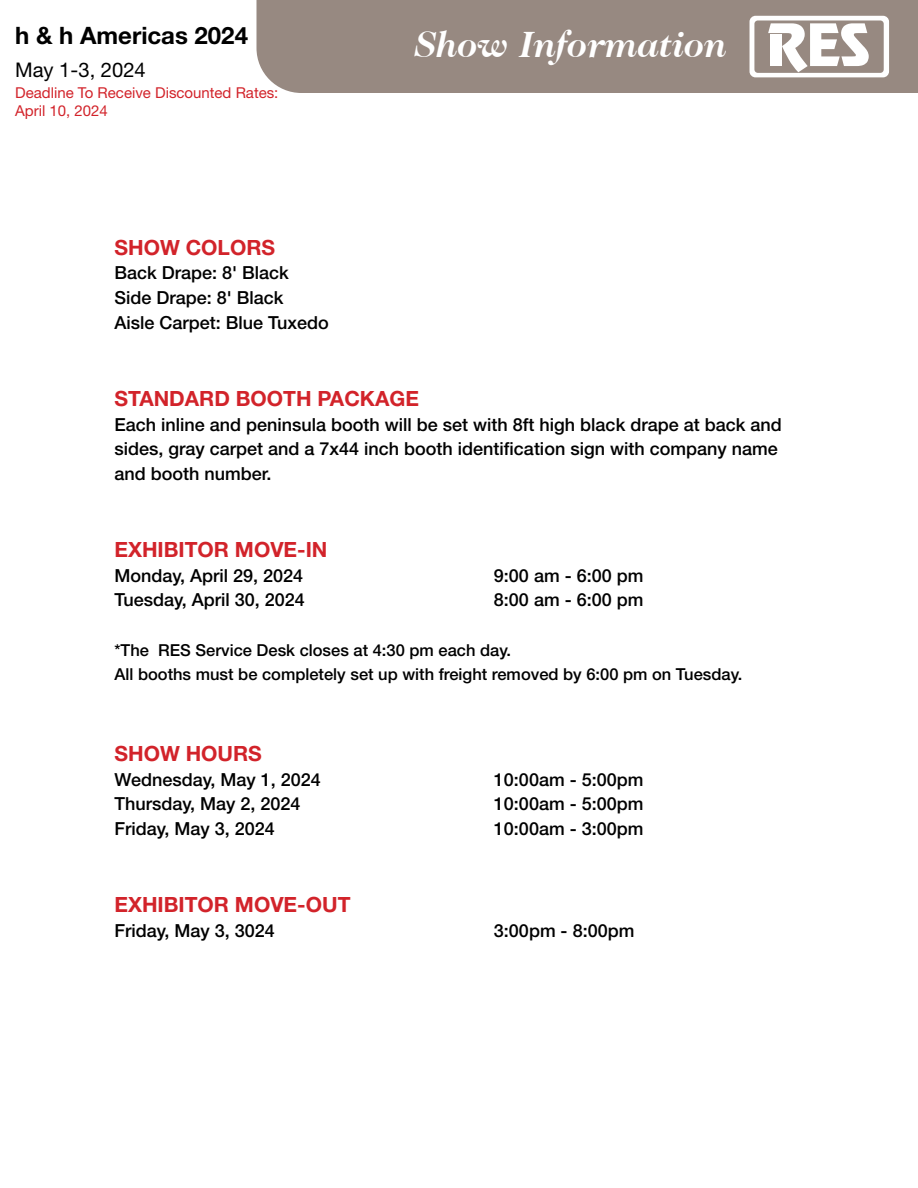
<style>
.page{position:relative;width:918px;height:1188px;background:#fff}
.page>*{position:absolute;margin:0;border:0;box-sizing:border-box;transform-origin:0 0}
.t1{font:italic 700 37.35px "Caslon 224 IT Cby BT";color:#fff}
.t2{font:700 24px "Helvetica Neue LT Std";color:#000}
.t3{font:700 21px "Helvetica Neue LT Std";color:#d2232a}
.t4{font:20.25px "Helvetica Neue LT Std";color:#000}
.t5{font:500 18px/24.6px "Helvetica Neue LT Std";color:#000}
.t6{font:500 16.5px/24.6px "Helvetica Neue LT Std";color:#000}
.t7{font:15px/18px "Helvetica Neue LT Std";color:#d2232a}
</style>
<div class="page">
<div style="left:256px;top:0;width:662px;height:93px;background:#978981"></div>
<svg style="left:750px;top:16px;width:139px;height:61px"></svg>
<div style="left:770px;top:34px;width:12px;height:32px;background:#fff"></div>
<h2 class="t2" style="left:15px;top:21px;width:234px">h &amp; h Americas 2024</h2>
<p class="t4" style="left:15px;top:58px;width:132px">May 1-3, 2024</p>
<p class="t7" style="left:15px;top:84px;width:265px">Deadline To Receive Discounted Rates:<br>April 10, 2024</p>
<p class="t3" style="left:114px;top:234px;width:162px">SHOW COLORS</p>
<p class="t5" style="left:114px;top:261px;width:216px">Back Drape: 8' Black<br>Side Drape: 8' Black<br>Aisle Carpet: Blue Tuxedo</p>
<h1 class="t1" style="left:415px;top:21px;width:314px">Show Information</h1>
<p class="t3" style="left:114px;top:386px;width:306px">STANDARD BOOTH PACKAGE</p>
<p class="t5" style="left:114px;top:412px;width:669px">Each inline and peninsula booth will be set with 8ft high black drape at back and sides, gray carpet and a 7x44 inch booth identification sign with company name and booth number.</p>
<p class="t3" style="left:114px;top:537px;width:215px">EXHIBITOR MOVE-IN</p>
<p class="t5" style="left:114px;top:563px;width:190px">Monday, April 29, 2024</p>
<p class="t5" style="left:494px;top:563px;width:151px">9:00 am - 6:00 pm</p>
<p class="t5" style="left:114px;top:588px;width:192px">Tuesday, April 30, 2024</p>
<p class="t5" style="left:494px;top:588px;width:151px">8:00 am - 6:00 pm</p>
<p class="t6" style="left:114px;top:637px;width:629px">*The RES Service Desk closes at 4:30 pm each day.<br>All booths must be completely set up with freight removed by 6:00 pm on Tuesday.</p>
<p class="t3" style="left:114px;top:741px;width:149px">SHOW HOURS</p>
<p class="t5" style="left:114px;top:767px;width:208px">Wednesday, May 1, 2024</p>
<p class="t5" style="left:494px;top:767px;width:151px">10:00am - 5:00pm</p>
<p class="t5" style="left:114px;top:792px;width:188px">Thursday, May 2, 2024</p>
<p class="t5" style="left:494px;top:792px;width:151px">10:00am - 5:00pm</p>
<p class="t5" style="left:114px;top:816px;width:162px">Friday, May 3, 2024</p>
<p class="t5" style="left:494px;top:816px;width:151px">10:00am - 3:00pm</p>
<p class="t3" style="left:114px;top:892px;width:238px">EXHIBITOR MOVE-OUT</p>
<p class="t5" style="left:114px;top:918px;width:162px">Friday, May 3, 3024</p>
<p class="t5" style="left:494px;top:918px;width:142px">3:00pm - 8:00pm</p>
</div>
